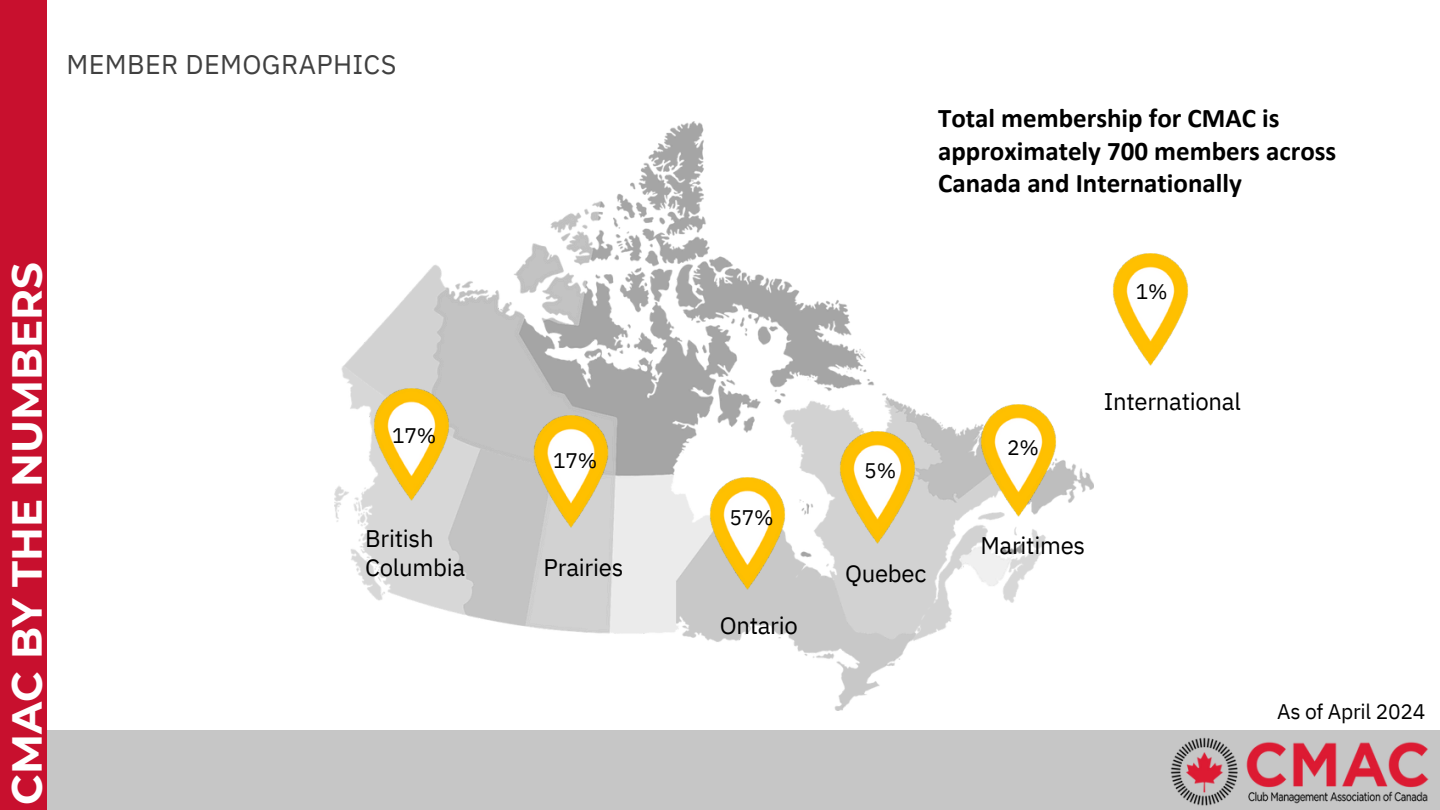
<style>
.page{position:relative;width:1440px;height:810px;background:#fff}
.page>*{position:absolute;margin:0;border:0;box-sizing:border-box;transform-origin:0 0}
.t1{font:700 42px "Montserrat";color:#fff}
.t2{font:700 27px/32.7px "Calibri";color:#000}
.t3{font:27px "IBM Plex Sans";letter-spacing:.015em;color:#404040}
.t4{font:24px/28.2px "IBM Plex Sans";letter-spacing:-.01em;color:#000}
.t5{font:21px "IBM Plex Sans";letter-spacing:-.01em;color:#000}
</style>
<div class="page">
<div style="left:0;top:731px;width:1440px;height:79px;background:#c6c6c6"></div>
<img style="left:1170px;top:737px;width:259px;height:69px">
<img style="left:335px;top:122px;width:758px;height:588px">
<img style="left:354px;top:384px;width:116px;height:117px">
<img style="left:513px;top:410px;width:116px;height:117px">
<img style="left:689px;top:472px;width:116px;height:117px">
<img style="left:820px;top:427px;width:116px;height:117px">
<img style="left:960px;top:400px;width:116px;height:117px">
<img style="left:1112px;top:253px;width:77px;height:112px">
<div style="left:0;top:0;width:47px;height:810px;background:#c8102e"></div>
<h4 class="t3" style="left:67px;top:46px;width:331px">MEMBER DEMOGRAPHICS</h4>
<p class="t1" style="left:1px;top:805px;width:544px;rotate:-90deg">CMAC BY THE NUMBERS</p>
<p class="t5" style="left:392px;top:422px;width:46px">17%</p>
<h4 class="t4" style="left:365px;top:524px;width:102px">British<br>Columbia</h4>
<p class="t5" style="left:553px;top:446px;width:46px">17%</p>
<p class="t4" style="left:544px;top:553px;width:81px">Prairies</p>
<p class="t5" style="left:730px;top:504px;width:46px">57%</p>
<p class="t4" style="left:720px;top:611px;width:80px">Ontario</p>
<p class="t2" style="left:938px;top:104px;width:400px">Total membership for CMAC is approximately 700 members across<br>Canada and Internationally</p>
<p class="t5" style="left:1136px;top:278px;width:33px">1%</p>
<h4 class="t5" style="left:864px;top:456px;width:33px">5%</h4>
<h1 class="t4" style="left:845px;top:559px;width:83px">Quebec</h1>
<h4 class="t5" style="left:1007px;top:434px;width:33px">2%</h4>
<p class="t4" style="left:1104px;top:386px;width:139px">International</p>
<h4 class="t4" style="left:980px;top:531px;width:106px">Maritimes</h4>
<p class="t5" style="left:1277px;top:698px;width:150px">As of April 2024</p>
</div>
